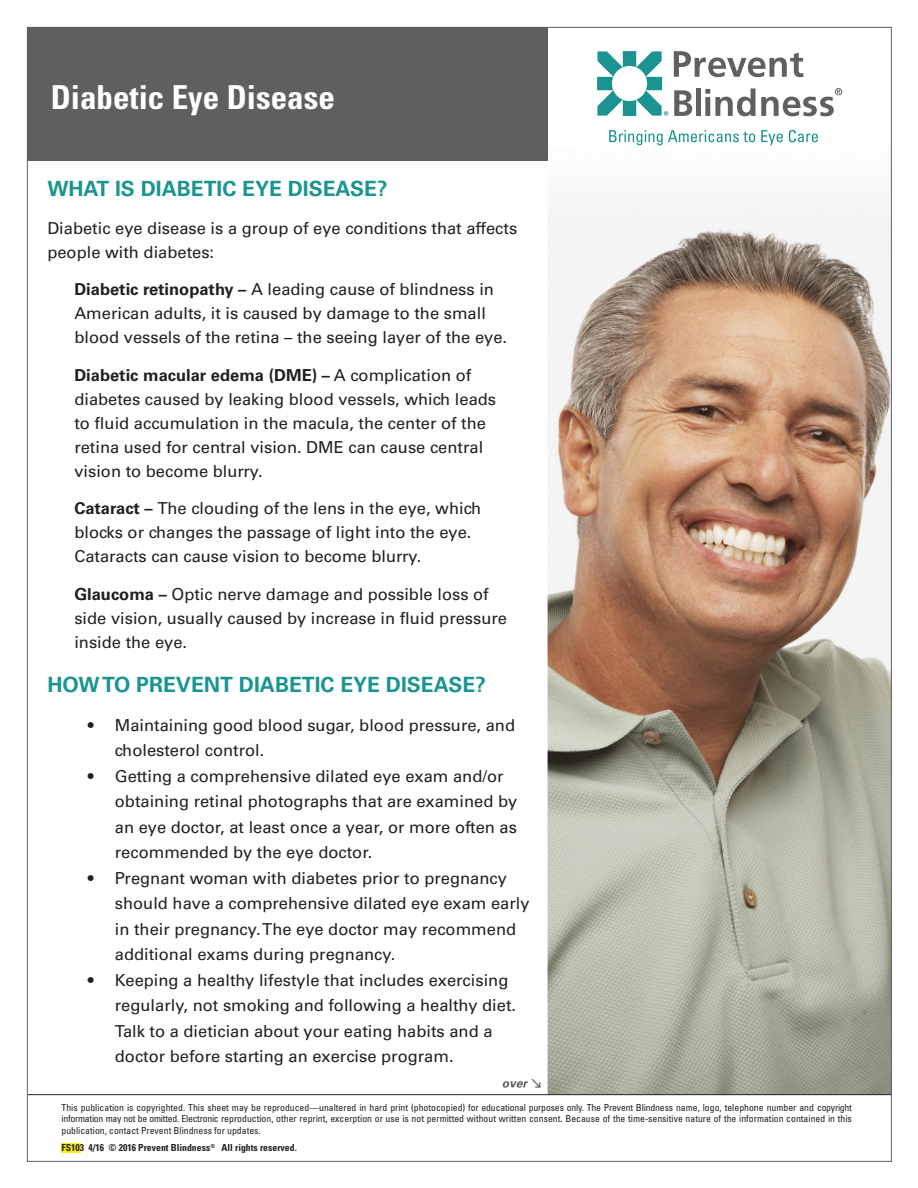
<style>
.page{position:relative;width:918px;height:1188px;background:#fff}
.page>*{position:absolute;margin:0;border:0;box-sizing:border-box;transform-origin:0 0}
.Subhead{font:700 condensed 33px "Univers LT Std";color:#fff}
.Titles{font:700 21px "Univers LT Std";color:#1b9590}
.BODY{font:16.5px/24px "Univers LT Std";color:#231f20}
.t1{font:condensed 9.75px/11.7px "Univers LT Std";color:#231f20;text-align:justify}
.t2{font:700 condensed 9.75px "Univers LT Std";color:#231f20}
.s1{font-weight:700}
</style>
<div class="page">
<img style="left:548px;top:142px;width:342px;height:952px">
<svg style="left:597px;top:51px;width:71px;height:65px"></svg>
<svg style="left:674px;top:51px;width:129px;height:26px"></svg>
<svg style="left:674px;top:90px;width:18px;height:26px"></svg>
<div style="left:696px;top:88px;width:5px;height:28px;background:#5f6062"></div>
<svg style="left:705px;top:88px;width:50px;height:28px"></svg>
<svg style="left:761px;top:88px;width:81px;height:28px"></svg>
<svg style="left:609px;top:130px;width:146px;height:15px"></svg>
<svg style="left:761px;top:130px;width:22px;height:15px"></svg>
<svg style="left:789px;top:130px;width:29px;height:12px"></svg>
<div style="left:27px;top:27px;width:521px;height:134px;background:#5f5f62"></div>
<hr style="left:28px;top:1094px;width:863px;height:1px;background:#231f20">
<div style="left:61px;top:1143px;width:20px;height:10px;background:#fff101"></div>
<svg style="left:502px;top:1079px;width:38px;height:9px"></svg>
<p class="Subhead" style="left:51px;top:77px;width:286px">Diabetic Eye Disease</p>
<p class="Titles" style="left:47px;top:176px;width:342px">WHAT IS DIABETIC EYE DISEASE?</p>
<p class="BODY" style="left:47px;top:216px;width:471px">Diabetic eye disease is a group of eye conditions that affects people with diabetes:</p>
<p class="BODY" style="left:74px;top:277px;width:434px"><span class="s1">Diabetic retinopathy –</span> A leading cause of blindness in<br>American adults, it is caused by damage to the small blood vessels of the retina – the seeing layer of the eye.</p>
<p class="BODY" style="left:74px;top:363px;width:423px"><span class="s1">Diabetic macular edema (DME) –</span> A complication of diabetes caused by leaking blood vessels, which leads to fluid accumulation in the macula, the center of the retina used for central vision. DME can cause central vision to become blurry.</p>
<p class="BODY" style="left:74px;top:496px;width:408px"><span class="s1">Cataract –</span> The clouding of the lens in the eye, which blocks or changes the passage of light into the eye.<br>Cataracts can cause vision to become blurry.</p>
<p class="BODY" style="left:74px;top:582px;width:434px"><span class="s1">Glaucoma –</span> Optic nerve damage and possible loss of side vision, usually caused by increase in fluid pressure inside the eye.</p>
<p class="Titles" style="left:47px;top:672px;width:440px">HOW TO PREVENT DIABETIC EYE DISEASE?</p>
<p class="BODY" style="left:115px;top:712px;width:402px;line-height:25.5px;text-indent:-27px">• Maintaining good blood sugar, blood pressure, and cholesterol control.</p>
<p class="BODY" style="left:115px;top:763px;width:404px;line-height:25.5px;text-indent:-27px">• Getting a comprehensive dilated eye exam and/or obtaining retinal photographs that are examined by an eye doctor, at least once a year, or more often as recommended by the eye doctor.</p>
<p class="BODY" style="left:115px;top:865px;width:416px;line-height:25.5px;text-indent:-27px">• Pregnant woman with diabetes prior to pregnancy should have a comprehensive dilated eye exam early in their pregnancy. The eye doctor may recommend additional exams during pregnancy.</p>
<p class="BODY" style="left:115px;top:967px;width:403px;line-height:25.5px;text-indent:-27px">• Keeping a healthy lifestyle that includes exercising regularly, not smoking and following a healthy diet.<br>Talk to a dietician about your eating habits and a doctor before starting an exercise program.</p>
<p class="t1" style="left:62px;top:1101px;width:792px">This publication is copyrighted. This sheet may be reproduced—unaltered in hard print (photocopied) for educational purposes only. The Prevent Blindness name, logo, telephone number and copyright information may not be omitted. Electronic reproduction, other reprint, excerption or use is not permitted without written consent. Because of the time-sensitive nature of the information contained in this publication, contact Prevent Blindness for updates.</p>
<p class="t2" style="left:62px;top:1142px;width:237px">FS103 4/16 © 2016 Prevent Blindness<sup>®</sup> All rights reserved.</p>
</div>
